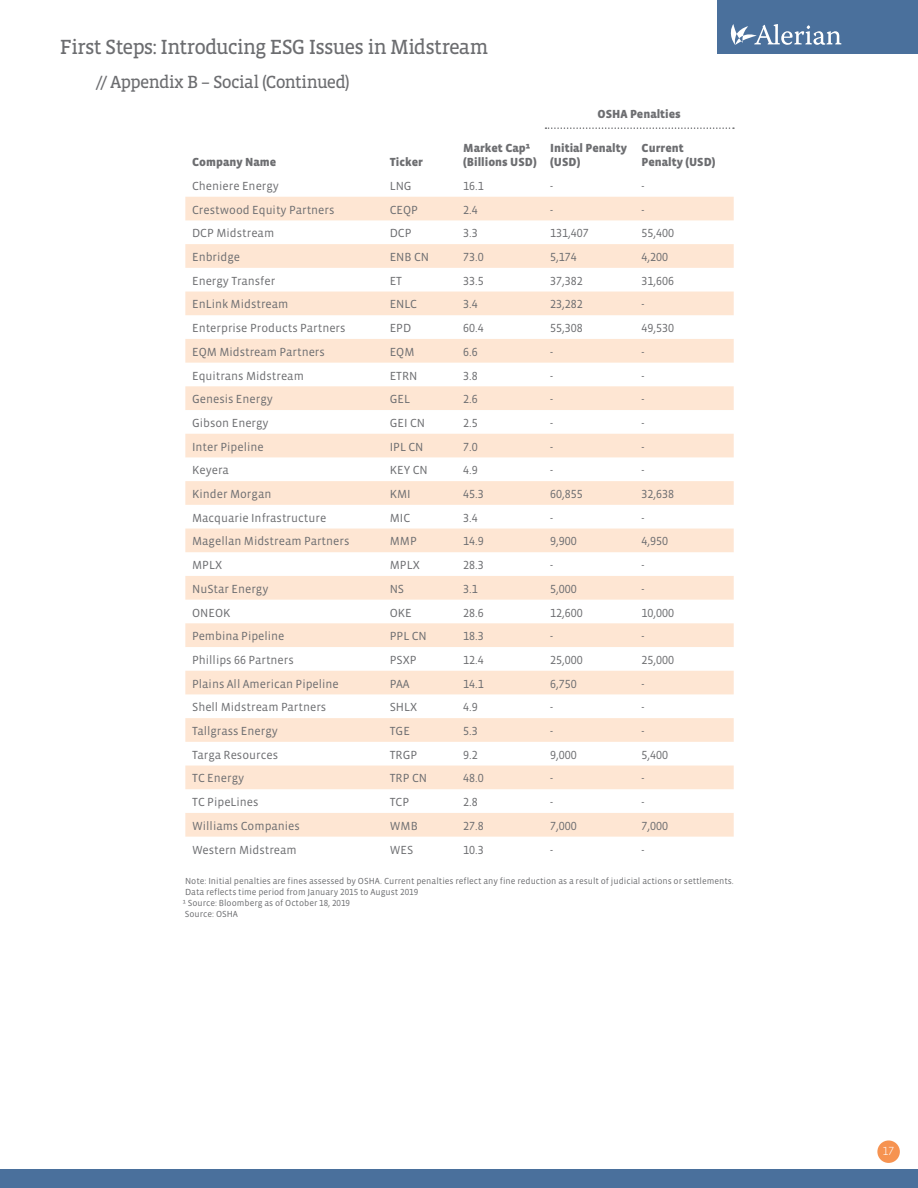
<style>
.page{position:relative;width:918px;height:1188px;background:#fff}
.page>*{position:absolute;margin:0;border:0;box-sizing:border-box;transform-origin:0 0}
.t1{font:21px "Vista Slab OT";letter-spacing:-.045em;color:#6c6d70}
.t2{font:18px "Vista Slab OT";letter-spacing:-.045em;color:#6c6d70}
.t3{font:12px "Vista Sans OT";color:#6c6d70}
.t4{font:900 12px/14.4px "Vista Sans OT";color:#6d6e71}
.t5{font:900 12px/14.4px "Vista Sans OT";color:#6c6d70}
.t6{font:300 12px "Vista Sans OT";color:#fff}
.t7{font:9px/10.8px "Vista Sans OT";color:#6c6d70}
</style>
<div class="page">
<div style="left:0;top:1169px;width:918px;height:19px;background:#4a709c"></div>
<div style="left:877px;top:1140px;width:23px;height:23px;background:#f69351;border-radius:50%"></div>
<div style="left:718px;top:0;width:200px;height:54px;background:#4a709c"></div>
<svg style="left:730px;top:24px;width:111px;height:21px"></svg>
<svg style="left:185px;top:197px;width:549px;height:640px;fill:#fee9d8"></svg>
<svg style="left:545px;top:127px;width:189px;height:2px"></svg>
<p class="t1" style="left:60px;top:36px;width:430px">First Steps: Introducing ESG Issues in Midstream</p>
<p class="t2" style="left:96px;top:72px;width:255px">// Appendix B – Social (Continued)</p>
<p class="t4" style="left:598px;top:107px;width:85px">OSHA Penalties</p>
<p class="t5" style="left:192px;top:155px;width:86px">Company Name</p>
<p class="t5" style="left:390px;top:155px;width:35px">Ticker</p>
<p class="t4" style="left:463px;top:141px;width:75px">Market Cap1 (Billions USD)</p>
<p class="t4" style="left:550px;top:141px;width:78px">Initial Penalty (USD)</p>
<p class="t5" style="left:642px;top:141px;width:75px">Current<br>Penalty (USD)</p>
<p class="t3" style="left:192px;top:180px;width:88px">Cheniere Energy</p>
<p class="t3" style="left:390px;top:180px;width:23px">LNG</p>
<p class="t3" style="left:463px;top:180px;width:22px">16.1</p>
<p class="t3" style="left:550px;top:180px;width:4px">-</p>
<p class="t3" style="left:642px;top:180px;width:4px">-</p>
<p class="t3" style="left:192px;top:203px;width:144px">Crestwood Equity Partners</p>
<p class="t3" style="left:390px;top:203px;width:30px">CEQP</p>
<p class="t3" style="left:463px;top:203px;width:16px">2.4</p>
<p class="t3" style="left:550px;top:203px;width:4px">-</p>
<p class="t3" style="left:642px;top:203px;width:4px">-</p>
<p class="t3" style="left:192px;top:227px;width:84px">DCP Midstream</p>
<p class="t3" style="left:390px;top:227px;width:23px">DCP</p>
<p class="t3" style="left:463px;top:227px;width:16px">3.3</p>
<p class="t3" style="left:550px;top:227px;width:40px">131,407</p>
<p class="t3" style="left:642px;top:227px;width:34px">55,400</p>
<p class="t3" style="left:192px;top:251px;width:50px">Enbridge</p>
<p class="t3" style="left:390px;top:251px;width:41px">ENB CN</p>
<p class="t3" style="left:463px;top:251px;width:22px">73.0</p>
<p class="t3" style="left:550px;top:251px;width:28px">5,174</p>
<p class="t3" style="left:642px;top:251px;width:28px">4,200</p>
<p class="t3" style="left:192px;top:275px;width:85px">Energy Transfer</p>
<p class="t3" style="left:390px;top:275px;width:14px">ET</p>
<p class="t3" style="left:463px;top:275px;width:22px">33.5</p>
<p class="t3" style="left:550px;top:275px;width:34px">37,382</p>
<p class="t3" style="left:642px;top:275px;width:34px">31,606</p>
<p class="t3" style="left:192px;top:298px;width:98px">EnLink Midstream</p>
<p class="t3" style="left:390px;top:298px;width:29px">ENLC</p>
<p class="t3" style="left:463px;top:298px;width:16px">3.4</p>
<p class="t3" style="left:550px;top:298px;width:34px">23,282</p>
<p class="t3" style="left:642px;top:298px;width:4px">-</p>
<p class="t3" style="left:192px;top:322px;width:155px">Enterprise Products Partners</p>
<p class="t3" style="left:390px;top:322px;width:23px">EPD</p>
<p class="t3" style="left:463px;top:322px;width:22px">60.4</p>
<p class="t3" style="left:550px;top:322px;width:34px">55,308</p>
<p class="t3" style="left:642px;top:322px;width:34px">49,530</p>
<p class="t3" style="left:192px;top:346px;width:134px">EQM Midstream Partners</p>
<p class="t3" style="left:390px;top:346px;width:26px">EQM</p>
<p class="t3" style="left:463px;top:346px;width:16px">6.6</p>
<p class="t3" style="left:550px;top:346px;width:4px">-</p>
<p class="t3" style="left:642px;top:346px;width:4px">-</p>
<p class="t3" style="left:192px;top:369px;width:113px">Equitrans Midstream</p>
<p class="t3" style="left:390px;top:369px;width:29px">ETRN</p>
<p class="t3" style="left:463px;top:369px;width:16px">3.8</p>
<p class="t3" style="left:550px;top:369px;width:4px">-</p>
<p class="t3" style="left:642px;top:369px;width:4px">-</p>
<p class="t3" style="left:192px;top:393px;width:82px">Genesis Energy</p>
<p class="t3" style="left:390px;top:393px;width:22px">GEL</p>
<p class="t3" style="left:463px;top:393px;width:16px">2.6</p>
<p class="t3" style="left:550px;top:393px;width:4px">-</p>
<p class="t3" style="left:642px;top:393px;width:4px">-</p>
<p class="t3" style="left:192px;top:417px;width:78px">Gibson Energy</p>
<p class="t3" style="left:390px;top:417px;width:37px">GEI CN</p>
<p class="t3" style="left:463px;top:417px;width:16px">2.5</p>
<p class="t3" style="left:550px;top:417px;width:4px">-</p>
<p class="t3" style="left:642px;top:417px;width:4px">-</p>
<p class="t3" style="left:192px;top:440px;width:73px">Inter Pipeline</p>
<p class="t3" style="left:390px;top:440px;width:35px">IPL CN</p>
<p class="t3" style="left:463px;top:440px;width:16px">7.0</p>
<p class="t3" style="left:550px;top:440px;width:4px">-</p>
<p class="t3" style="left:642px;top:440px;width:4px">-</p>
<p class="t3" style="left:192px;top:464px;width:38px">Keyera</p>
<p class="t3" style="left:390px;top:464px;width:40px">KEY CN</p>
<p class="t3" style="left:463px;top:464px;width:16px">4.9</p>
<p class="t3" style="left:550px;top:464px;width:4px">-</p>
<p class="t3" style="left:642px;top:464px;width:4px">-</p>
<p class="t3" style="left:192px;top:488px;width:81px">Kinder Morgan</p>
<p class="t3" style="left:390px;top:488px;width:23px">KMI</p>
<p class="t3" style="left:463px;top:488px;width:22px">45.3</p>
<p class="t3" style="left:550px;top:488px;width:34px">60,855</p>
<p class="t3" style="left:642px;top:488px;width:34px">32,638</p>
<p class="t3" style="left:192px;top:512px;width:136px">Macquarie Infrastructure</p>
<p class="t3" style="left:390px;top:512px;width:22px">MIC</p>
<p class="t3" style="left:463px;top:512px;width:16px">3.4</p>
<p class="t3" style="left:550px;top:512px;width:4px">-</p>
<p class="t3" style="left:642px;top:512px;width:4px">-</p>
<p class="t3" style="left:192px;top:535px;width:159px">Magellan Midstream Partners</p>
<p class="t3" style="left:390px;top:535px;width:29px">MMP</p>
<p class="t3" style="left:463px;top:535px;width:22px">14.9</p>
<p class="t3" style="left:550px;top:535px;width:28px">9,900</p>
<p class="t3" style="left:642px;top:535px;width:28px">4,950</p>
<p class="t3" style="left:192px;top:559px;width:31px">MPLX</p>
<p class="t3" style="left:390px;top:559px;width:31px">MPLX</p>
<p class="t3" style="left:463px;top:559px;width:22px">28.3</p>
<p class="t3" style="left:550px;top:559px;width:4px">-</p>
<p class="t3" style="left:642px;top:559px;width:4px">-</p>
<p class="t3" style="left:192px;top:583px;width:78px">NuStar Energy</p>
<p class="t3" style="left:390px;top:583px;width:16px">NS</p>
<p class="t3" style="left:463px;top:583px;width:16px">3.1</p>
<p class="t3" style="left:550px;top:583px;width:28px">5,000</p>
<p class="t3" style="left:642px;top:583px;width:4px">-</p>
<p class="t3" style="left:192px;top:606px;width:40px">ONEOK</p>
<p class="t3" style="left:390px;top:606px;width:24px">OKE</p>
<p class="t3" style="left:463px;top:606px;width:22px">28.6</p>
<p class="t3" style="left:550px;top:606px;width:34px">12,600</p>
<p class="t3" style="left:642px;top:606px;width:34px">10,000</p>
<p class="t3" style="left:192px;top:630px;width:94px">Pembina Pipeline</p>
<p class="t3" style="left:390px;top:630px;width:39px">PPL CN</p>
<p class="t3" style="left:463px;top:630px;width:22px">18.3</p>
<p class="t3" style="left:550px;top:630px;width:4px">-</p>
<p class="t3" style="left:642px;top:630px;width:4px">-</p>
<p class="t3" style="left:192px;top:654px;width:103px">Phillips 66 Partners</p>
<p class="t3" style="left:390px;top:654px;width:28px">PSXP</p>
<p class="t3" style="left:463px;top:654px;width:22px">12.4</p>
<p class="t3" style="left:550px;top:654px;width:34px">25,000</p>
<p class="t3" style="left:642px;top:654px;width:34px">25,000</p>
<p class="t3" style="left:192px;top:677px;width:148px">Plains All American Pipeline</p>
<p class="t3" style="left:390px;top:677px;width:21px">PAA</p>
<p class="t3" style="left:463px;top:677px;width:22px">14.1</p>
<p class="t3" style="left:550px;top:677px;width:28px">6,750</p>
<p class="t3" style="left:642px;top:677px;width:4px">-</p>
<p class="t3" style="left:192px;top:701px;width:136px">Shell Midstream Partners</p>
<p class="t3" style="left:390px;top:701px;width:29px">SHLX</p>
<p class="t3" style="left:463px;top:701px;width:16px">4.9</p>
<p class="t3" style="left:550px;top:701px;width:4px">-</p>
<p class="t3" style="left:642px;top:701px;width:4px">-</p>
<p class="t3" style="left:192px;top:725px;width:87px">Tallgrass Energy</p>
<p class="t3" style="left:390px;top:725px;width:22px">TGE</p>
<p class="t3" style="left:463px;top:725px;width:16px">5.3</p>
<p class="t3" style="left:550px;top:725px;width:4px">-</p>
<p class="t3" style="left:642px;top:725px;width:4px">-</p>
<p class="t3" style="left:192px;top:749px;width:87px">Targa Resources</p>
<p class="t3" style="left:390px;top:749px;width:29px">TRGP</p>
<p class="t3" style="left:463px;top:749px;width:16px">9.2</p>
<p class="t3" style="left:550px;top:749px;width:28px">9,000</p>
<p class="t3" style="left:642px;top:749px;width:28px">5,400</p>
<p class="t3" style="left:192px;top:772px;width:54px">TC Energy</p>
<p class="t3" style="left:390px;top:772px;width:39px">TRP CN</p>
<p class="t3" style="left:463px;top:772px;width:22px">48.0</p>
<p class="t3" style="left:550px;top:772px;width:4px">-</p>
<p class="t3" style="left:642px;top:772px;width:4px">-</p>
<p class="t3" style="left:192px;top:796px;width:68px">TC PipeLines</p>
<p class="t3" style="left:390px;top:796px;width:21px">TCP</p>
<p class="t3" style="left:463px;top:796px;width:16px">2.8</p>
<p class="t3" style="left:550px;top:796px;width:4px">-</p>
<p class="t3" style="left:642px;top:796px;width:4px">-</p>
<p class="t3" style="left:192px;top:820px;width:109px">Williams Companies</p>
<p class="t3" style="left:390px;top:820px;width:29px">WMB</p>
<p class="t3" style="left:463px;top:820px;width:22px">27.8</p>
<p class="t3" style="left:550px;top:820px;width:28px">7,000</p>
<p class="t3" style="left:642px;top:820px;width:28px">7,000</p>
<p class="t3" style="left:192px;top:843px;width:106px">Western Midstream</p>
<p class="t3" style="left:390px;top:843px;width:25px">WES</p>
<p class="t3" style="left:463px;top:843px;width:22px">10.3</p>
<p class="t3" style="left:550px;top:843px;width:4px">-</p>
<p class="t3" style="left:642px;top:843px;width:4px">-</p>
<p class="t7" style="left:185px;top:876px;width:550px">Note: Initial penalties are fines assessed by OSHA. Current penalties reflect any fine reduction as a result of judicial actions or settlements.</p>
<p class="t7" style="left:183px;top:887px;width:237px">Data reflects time period from January 2015 to August 2019<br>1 Source: Bloomberg as of October 18, 2019</p>
<p class="t7" style="left:185px;top:908px;width:55px">Source: OSHA</p>
<p class="t6" style="left:883px;top:1145px;width:13px">17</p>
</div>
